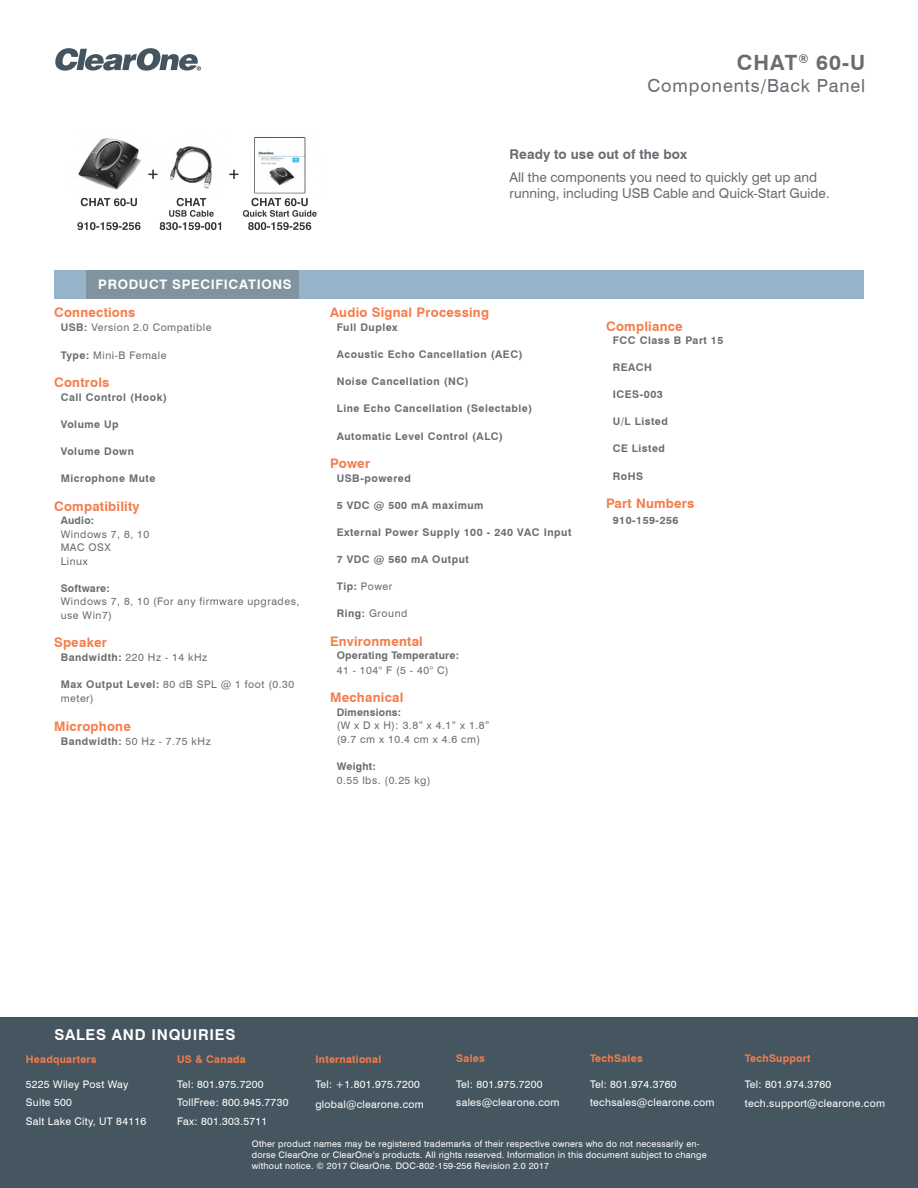
<style>
.page{position:relative;width:918px;height:1188px;background:#fff}
.page>*{position:absolute;margin:0;border:0;box-sizing:border-box;transform-origin:0 0}
.t1{font:700 21px "Swiss 721 BT";letter-spacing:.05em;color:#686d72}
.t2{font:18px "Swiss 721 BT";letter-spacing:.05em;color:#686d72}
.t3{font:700 15px "Swiss 721 BT";letter-spacing:.05em;color:#fff}
.t4{font:13.5px/16.2px "Swiss 721 BT";color:#686d72}
.t5{font:700 13.5px "Swiss 721 BT";letter-spacing:.005em;color:#686d72}
.t6{font:700 13.2px "Swiss 721 BT";letter-spacing:.02em;color:#f47d4b}
.t7{font:700 13.2px "Swiss 721 BT";letter-spacing:.05em;color:#fff}
.t8{font:700 10.5px "Swiss 721 BT";letter-spacing:.05em;color:#686d72}
.t9{font:10.5px/13.5px "Swiss 721 BT";letter-spacing:.05em;color:#686d72}
.t10{font:10.5px/18.6px "Swiss 721 BT";letter-spacing:.025em;color:#fff}
.t11{font:700 10.5px "Swiss 721 BT";letter-spacing:.025em;color:#f47d4b}
.t12{font:700 10.5px "Swiss 721 BT";letter-spacing:.02em;color:#686d72}
.t13{font:9px/11.2px "Swiss 721 BT";letter-spacing:.025em;color:#fff}
.s1{font-weight:700}
</style>
<div class="page">
<div style="left:0;top:1017px;width:918px;height:171px;background:#465660"></div>
<svg style="left:55px;top:48px;width:146px;height:23px"></svg>
<div style="left:54px;top:270px;width:810px;height:29px;background:#95b4c9"></div>
<div style="left:86px;top:270px;width:212px;height:29px;background:#81939e"></div>
<img style="left:77px;top:137px;width:240px;height:94px">
<img style="left:251px;top:198px;width:57px;height:8px">
<img style="left:243px;top:210px;width:68px;height:7px">
<img style="left:248px;top:222px;width:63px;height:8px">
<svg style="left:229px;top:170px;width:9px;height:9px"></svg>
<img style="left:169px;top:198px;width:39px;height:19px">
<svg style="left:148px;top:170px;width:10px;height:9px"></svg>
<img style="left:81px;top:198px;width:60px;height:32px">
<h1 class="t1" style="left:737px;top:50px;width:130px">CHAT<sup>®</sup> 60-U</h1>
<h2 class="t2" style="left:648px;top:74px;width:219px">Components/Back Panel</h2>
<p class="t7" style="left:98px;top:276px;width:184px">PRODUCT SPECIFICATIONS</p>
<p class="t6" style="left:54px;top:305px;width:83px">Connections</p>
<p class="t9" style="left:61px;top:320px;width:152px"><span class="s1">USB:</span> Version 2.0 Compatible</p>
<p class="t9" style="left:61px;top:348px;width:107px"><span class="s1">Type:</span> Mini-B Female</p>
<p class="t6" style="left:54px;top:374px;width:57px">Controls</p>
<p class="t8" style="left:61px;top:390px;width:108px">Call Control (Hook)</p>
<p class="t8" style="left:61px;top:417px;width:59px">Volume Up</p>
<p class="t8" style="left:61px;top:444px;width:75px">Volume Down</p>
<p class="t8" style="left:61px;top:472px;width:96px">Microphone Mute</p>
<p class="t6" style="left:54px;top:498px;width:87px">Compatibility</p>
<p class="t8" style="left:61px;top:514px;width:35px">Audio:</p>
<p class="t9" style="left:61px;top:527px;width:90px">Windows 7, 8, 10<br>MAC OSX<br>Linux</p>
<p class="t8" style="left:61px;top:582px;width:50px">Software:</p>
<p class="t9" style="left:61px;top:595px;width:240px">Windows 7, 8, 10 (For any firmware upgrades, use Win7)</p>
<p class="t6" style="left:54px;top:635px;width:55px">Speaker</p>
<p class="t9" style="left:61px;top:650px;width:148px"><span class="s1">Bandwidth:</span> 220 Hz - 14 kHz</p>
<p class="t9" style="left:61px;top:677px;width:235px;line-height:14.2px"><span class="s1">Max Output Level:</span> 80 dB SPL @ 1 foot (0.30 meter)</p>
<p class="t6" style="left:54px;top:718px;width:78px">Microphone</p>
<p class="t9" style="left:61px;top:734px;width:151px"><span class="s1">Bandwidth:</span> 50 Hz - 7.75 kHz</p>
<p class="t5" style="left:510px;top:146px;width:179px">Ready to use out of the box</p>
<p class="t4" style="left:510px;top:169px;width:322px">All the components you need to quickly get up and running, including USB Cable and Quick-Start Guide.</p>
<p class="t6" style="left:330px;top:305px;width:161px">Audio Signal Processing</p>
<p class="t8" style="left:337px;top:321px;width:62px">Full Duplex</p>
<p class="t8" style="left:337px;top:348px;width:187px">Acoustic Echo Cancellation (AEC)</p>
<p class="t8" style="left:337px;top:375px;width:133px">Noise Cancellation (NC)</p>
<p class="t8" style="left:337px;top:402px;width:197px">Line Echo Cancellation (Selectable)</p>
<p class="t8" style="left:337px;top:429px;width:168px">Automatic Level Control (ALC)</p>
<p class="t6" style="left:330px;top:455px;width:42px">Power</p>
<p class="t8" style="left:337px;top:471px;width:76px">USB-powered</p>
<p class="t8" style="left:337px;top:498px;width:148px">5 VDC @ 500 mA maximum</p>
<p class="t8" style="left:337px;top:525px;width:236px">External Power Supply 100 - 240 VAC Input</p>
<p class="t8" style="left:337px;top:552px;width:134px">7 VDC @ 560 mA Output</p>
<p class="t9" style="left:337px;top:579px;width:57px"><span class="s1">Tip:</span> Power</p>
<p class="t9" style="left:337px;top:607px;width:72px"><span class="s1">Ring:</span> Ground</p>
<p class="t6" style="left:330px;top:633px;width:94px">Environmental</p>
<p class="t12" style="left:337px;top:649px;width:124px">Operating Temperature:</p>
<p class="t9" style="left:337px;top:663px;width:113px">41 - 104° F (5 - 40° C)</p>
<p class="t6" style="left:330px;top:689px;width:75px">Mechanical</p>
<p class="t8" style="left:337px;top:705px;width:66px">Dimensions:</p>
<p class="t9" style="left:337px;top:719px;width:154px">(W x D x H): 3.8” x 4.1” x 1.8” (9.7 cm x 10.4 cm x 4.6 cm)</p>
<p class="t8" style="left:337px;top:759px;width:40px">Weight:</p>
<p class="t9" style="left:337px;top:773px;width:95px">0.55 lbs. (0.25 kg)</p>
<p class="t6" style="left:606px;top:318px;width:78px">Compliance</p>
<p class="t8" style="left:613px;top:334px;width:112px">FCC Class B Part 15</p>
<p class="t8" style="left:613px;top:361px;width:41px">REACH</p>
<p class="t8" style="left:613px;top:388px;width:52px">ICES-003</p>
<p class="t8" style="left:613px;top:415px;width:57px">U/L Listed</p>
<p class="t8" style="left:613px;top:442px;width:54px">CE Listed</p>
<p class="t8" style="left:613px;top:470px;width:31px">RoHS</p>
<p class="t6" style="left:606px;top:496px;width:90px">Part Numbers</p>
<p class="t8" style="left:613px;top:514px;width:67px">910-159-256</p>
<h3 class="t3" style="left:54px;top:1026px;width:183px">Sales and Inqui ri es</h3>
<p class="t11" style="left:26px;top:1053px;width:72px">Headquarters</p>
<p class="t10" style="left:26px;top:1075px;width:122px">5225 Wiley Post Way<br>Suite 500<br>Salt Lake City, UT 84116</p>
<p class="t11" style="left:177px;top:1053px;width:70px">US &amp; Canada</p>
<p class="t10" style="left:177px;top:1075px;width:113px">Tel: 801.975.7200<br>TollFree: 800.945.7730<br>Fax: 801.303.5711</p>
<p class="t11" style="left:315px;top:1053px;width:67px">International</p>
<p class="t10" style="left:315px;top:1075px;width:110px;line-height:19.2px">Tel: +1.801.975.7200 global@clearone.com</p>
<p class="t11" style="left:456px;top:1052px;width:30px">Sales</p>
<p class="t10" style="left:456px;top:1074px;width:105px">Tel: 801.975.7200 sales@clearone.com</p>
<p class="t11" style="left:590px;top:1052px;width:54px">TechSales</p>
<p class="t10" style="left:590px;top:1074px;width:126px">Tel: 801.974.3760 techsales@clearone.com</p>
<p class="t11" style="left:745px;top:1052px;width:67px">TechSupport</p>
<p class="t10" style="left:745px;top:1074px;width:142px;line-height:19.2px">Tel: 801.974.3760 tech.support@clearone.com</p>
<p class="t13" style="left:252px;top:1138px;width:456px">Other product names may be registered trademarks of their respective owners who do not necessarily en&shy;dorse ClearOne or ClearOne’s products. All rights reserved. Information in this document subject to change without notice. © 2017 ClearOne. DOC-802-159-256 Revision 2.0 2017</p>
</div>
